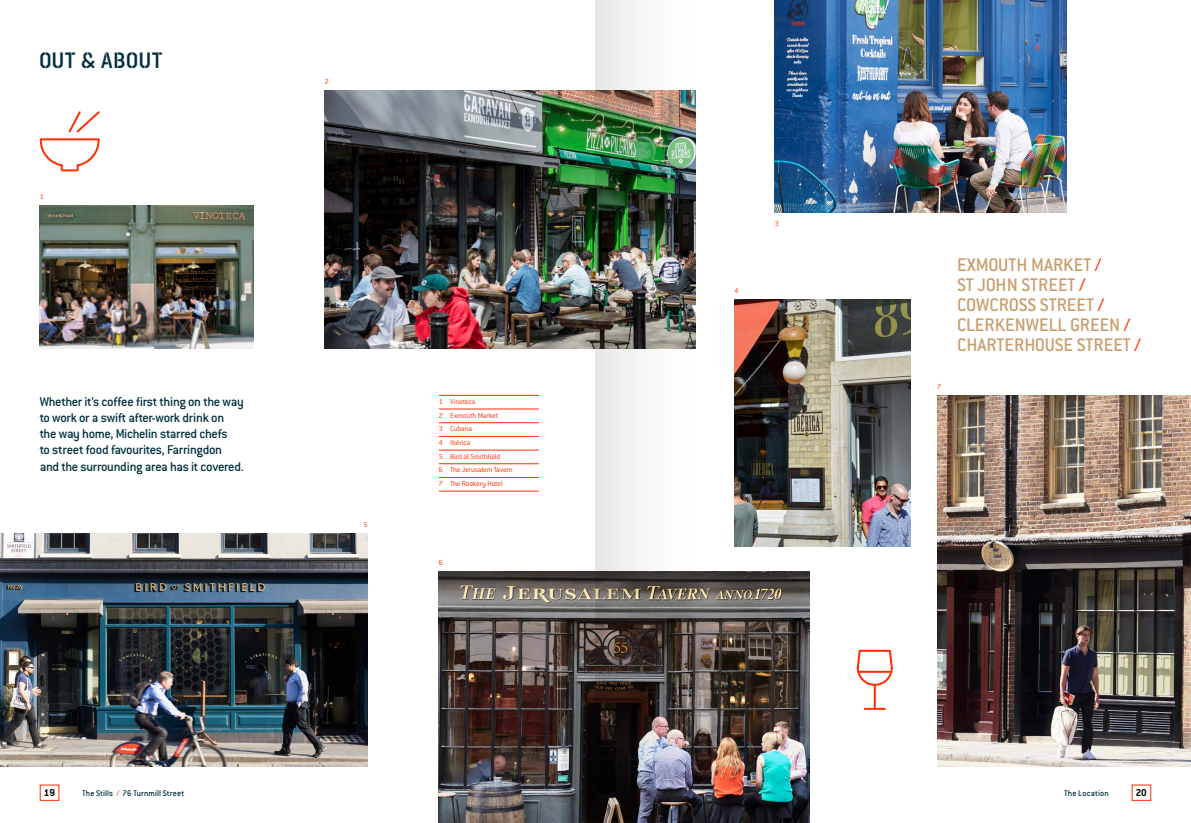
<style>
.page{position:relative;width:1191px;height:823px;background:#fff}
.page>*{position:absolute;margin:0;border:0;box-sizing:border-box;transform-origin:0 0}
.t1{font:22px "Dezen Stencil 02 Condensed 7";letter-spacing:.065em;color:#002e3f}
.t2{font:500 20px/20px "Conduit ITC";color:#c99e6e}
.t3{font:500 14px/16px "Conduit ITC";letter-spacing:-.02em;color:#002e3f}
.t4{font:700 11px "Conduit ITC";color:#000}
.t5{font:500 9px "Conduit ITC";letter-spacing:.01em;color:#002e3f}
.t6{font:300 8px/13.7px "Conduit ITC";letter-spacing:-.015em;color:#ff2d00}
.s1{color:#ff2d00}
</style>
<div class="page">
<svg style="left:856px;top:649px;width:37px;height:36px"></svg>
<hr style="left:857px;top:670px;width:34px;height:2px;background:#ff2d00">
<hr style="left:873px;top:684px;width:2px;height:25px;background:#ff2d00">
<hr style="left:863px;top:707px;width:22px;height:2px;background:#ff2d00">
<svg style="left:40px;top:138px;width:60px;height:33px"></svg>
<svg style="left:69px;top:111px;width:31px;height:21px"></svg>
<hr style="left:439px;top:395px;width:100px;height:1px;background:#ff2d00">
<hr style="left:439px;top:408px;width:100px;height:1px;background:#ff2d00">
<hr style="left:439px;top:422px;width:100px;height:1px;background:#ff2d00">
<hr style="left:439px;top:436px;width:100px;height:1px;background:#ff2d00">
<hr style="left:439px;top:449px;width:100px;height:1px;background:#ff2d00">
<hr style="left:439px;top:463px;width:100px;height:1px;background:#ff2d00">
<hr style="left:439px;top:477px;width:100px;height:1px;background:#ff2d00">
<hr style="left:439px;top:490px;width:100px;height:1px;background:#ff2d00">
<img style="left:937px;top:395px;width:254px;height:370px">
<img style="left:325px;top:91px;width:270px;height:257px">
<img style="left:734px;top:300px;width:176px;height:246px">
<img style="left:439px;top:571px;width:370px;height:251px">
<img style="left:40px;top:206px;width:214px;height:142px">
<img style="left:0;top:533px;width:368px;height:232px">
<img style="left:775px;top:0;width:291px;height:212px">
<img style="left:595px;top:0;width:100px;height:822px">
<h1 class="t1" style="left:40px;top:48px;width:124px">OUT &amp; ABOUT</h1>
<p class="t6" style="left:40px;top:190px;width:6px">1</p>
<p class="t3" style="left:40px;top:393px;width:205px">Whether it’s coffee first thing on the way to work or a swift after-work drink on the way home, Michelin starred chefs<br>to street food favourites, Farringdon and the surrounding area has it covered.</p>
<p class="t6" style="left:325px;top:75px;width:6px">2</p>
<p class="t6" style="left:363px;top:517px;width:6px">5</p>
<p class="t6" style="left:439px;top:394px;width:75px">1 Vinoteca<br>2 Exmouth Market<br>3 Cubana<br>4 Ibérica<br>5 Bird of Smithfield<br>6 The Jerusalem Tavern<br>7 The Rookery Hotel</p>
<p class="t6" style="left:439px;top:555px;width:6px">6</p>
<p class="t6" style="left:734px;top:284px;width:6px">4</p>
<p class="t6" style="left:775px;top:216px;width:6px">3</p>
<p class="t6" style="left:937px;top:379px;width:6px">7</p>
<h2 class="t2" style="left:957px;top:254px;width:185px">EXMOUTH MARKET <span class="s1">/<br></span>ST JOHN STREET <span class="s1">/<br></span>COWCROSS STREET <span class="s1">/<br></span>CLERKENWELL GREEN <span class="s1">/<br></span>CHARTERHOUSE STREET <span class="s1">/</span></h2>
<p class="t4" style="left:44px;top:785px;width:13px">19</p>
<p class="t5" style="left:82px;top:787px;width:104px">The Stills <span class="s1">/</span> 76 Turnmill Street</p>
<p class="t5" style="left:1064px;top:787px;width:46px">The Location</p>
<p class="t4" style="left:1135px;top:785px;width:13px">20</p>
</div>
